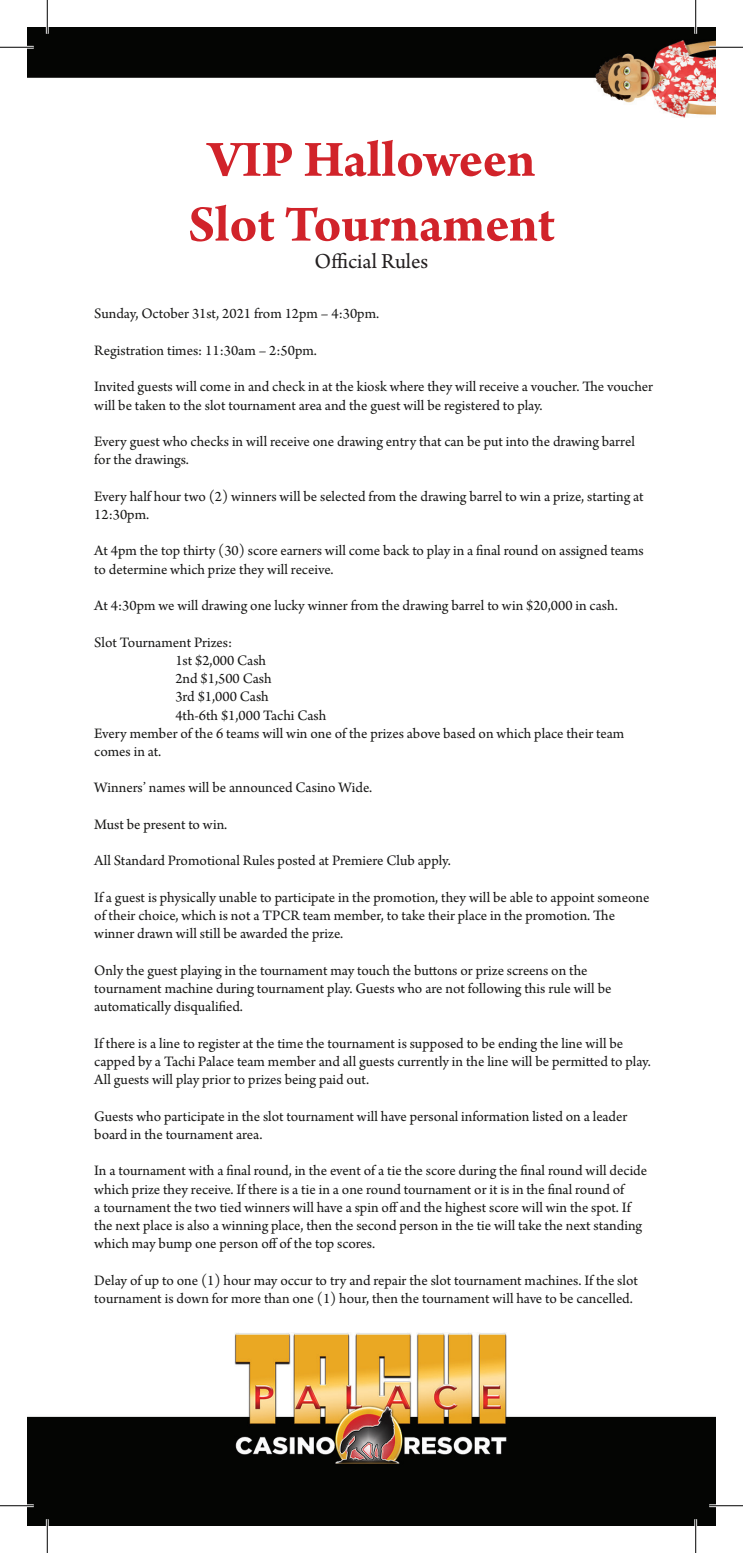
<style>
.page{position:relative;width:743px;height:1553px;background:#fff}
.page>*{position:absolute;margin:0;border:0;box-sizing:border-box;transform-origin:0 0}
.t1{font:700 54px "Arno Pro";letter-spacing:-.005em;color:#d1232a}
.t2{font:22.5px "Arno Pro";color:#231f20}
.t3{font:15.3px/18.2px "Arno Pro";color:#181817}
</style>
<div class="page">
<img style="left:27px;top:27px;width:689px;height:1498px">
<hr style="left:0;top:46px;width:34px;height:3px;background:#fff">
<hr style="left:709px;top:46px;width:33px;height:3px;background:#fff">
<hr style="left:0;top:1504px;width:34px;height:3px;background:#fff">
<hr style="left:709px;top:1504px;width:33px;height:3px;background:#fff">
<hr style="left:46px;top:0;width:3px;height:34px;background:#fff">
<hr style="left:46px;top:1519px;width:3px;height:33px;background:#fff">
<hr style="left:694px;top:0;width:3px;height:34px;background:#fff">
<hr style="left:694px;top:1519px;width:3px;height:33px;background:#fff">
<hr style="left:0;top:47px;width:34px;height:1px;background:#000">
<hr style="left:709px;top:47px;width:33px;height:1px;background:#000">
<hr style="left:0;top:1505px;width:34px;height:1px;background:#000">
<hr style="left:709px;top:1505px;width:33px;height:1px;background:#000">
<hr style="left:47px;top:0;width:1px;height:34px;background:#000">
<hr style="left:47px;top:1519px;width:1px;height:33px;background:#000">
<hr style="left:695px;top:0;width:1px;height:34px;background:#000">
<hr style="left:695px;top:1519px;width:1px;height:33px;background:#000">
<p class="t1" style="left:207px;top:128px;width:329px">VIP Halloween</p>
<p class="t1" style="left:188px;top:193px;width:368px">Slot Tournament</p>
<p class="t2" style="left:314px;top:248px;width:115px">Official Rules</p>
<p class="t3" style="left:94px;top:305px;width:286px">Sunday, October 31st, 2021 from 12pm – 4:30pm.</p>
<p class="t3" style="left:94px;top:342px;width:224px">Registration times: 11:30am – 2:50pm.</p>
<p class="t3" style="left:94px;top:378px;width:560px">Invited guests will come in and check in at the kiosk where they will receive a voucher. The voucher will be taken to the slot tournament area and the guest will be registered to play.</p>
<p class="t3" style="left:94px;top:433px;width:542px">Every guest who checks in will receive one drawing entry that can be put into the drawing barrel for the drawings.</p>
<p class="t3" style="left:94px;top:488px;width:551px">Every half hour two (2) winners will be selected from the drawing barrel to win a prize, starting at<br>12:30pm.</p>
<p class="t3" style="left:94px;top:542px;width:550px">At 4pm the top thirty (30) score earners will come back to play in a final round on assigned teams to determine which prize they will receive.</p>
<p class="t3" style="left:94px;top:597px;width:525px">At 4:30pm we will drawing one lucky winner from the drawing barrel to win $20,000 in cash.</p>
<p class="t3" style="left:94px;top:634px;width:139px">Slot Tournament Prizes:</p>
<p class="t3" style="left:175px;top:652px;width:92px">1st $2,000 Cash</p>
<p class="t3" style="left:175px;top:670px;width:98px">2nd $1,500 Cash</p>
<p class="t3" style="left:175px;top:688px;width:95px">3rd $1,000 Cash</p>
<p class="t3" style="left:175px;top:706px;width:152px">4th-6th $1,000 Tachi Cash</p>
<p class="t3" style="left:94px;top:725px;width:531px">Every member of the 6 teams will win one of the prizes above based on which place their team comes in at.</p>
<p class="t3" style="left:94px;top:779px;width:279px">Winners’ names will be announced Casino Wide.</p>
<p class="t3" style="left:94px;top:816px;width:134px">Must be present to win.</p>
<p class="t3" style="left:94px;top:852px;width:358px">All Standard Promotional Rules posted at Premiere Club apply.</p>
<p class="t3" style="left:94px;top:889px;width:556px">If a guest is physically unable to participate in the promotion, they will be able to appoint someone of their choice, which is not a TPCR team member, to take their place in the promotion. The winner drawn will still be awarded the prize.</p>
<p class="t3" style="left:94px;top:962px;width:518px">Only the guest playing in the tournament may touch the buttons or prize screens on the tournament machine during tournament play. Guests who are not following this rule will be automatically disqualified.</p>
<p class="t3" style="left:94px;top:1034px;width:558px">If there is a line to register at the time the tournament is supposed to be ending the line will be capped by a Tachi Palace team member and all guests currently in the line will be permitted to play.<br>All guests will play prior to prizes being paid out.</p>
<p class="t3" style="left:94px;top:1107px;width:534px">Guests who participate in the slot tournament will have personal information listed on a leader board in the tournament area.</p>
<p class="t3" style="left:94px;top:1162px;width:554px">In a tournament with a final round, in the event of a tie the score during the final round will decide which prize they receive. If there is a tie in a one round tournament or it is in the final round of<br>a tournament the two tied winners will have a spin off and the highest score will win the spot. If the next place is also a winning place, then the second person in the tie will take the next standing which may bump one person off of the top scores.</p>
<p class="t3" style="left:94px;top:1271px;width:545px">Delay of up to one (1) hour may occur to try and repair the slot tournament machines. If the slot tournament is down for more than one (1) hour, then the tournament will have to be cancelled.</p>
</div>
